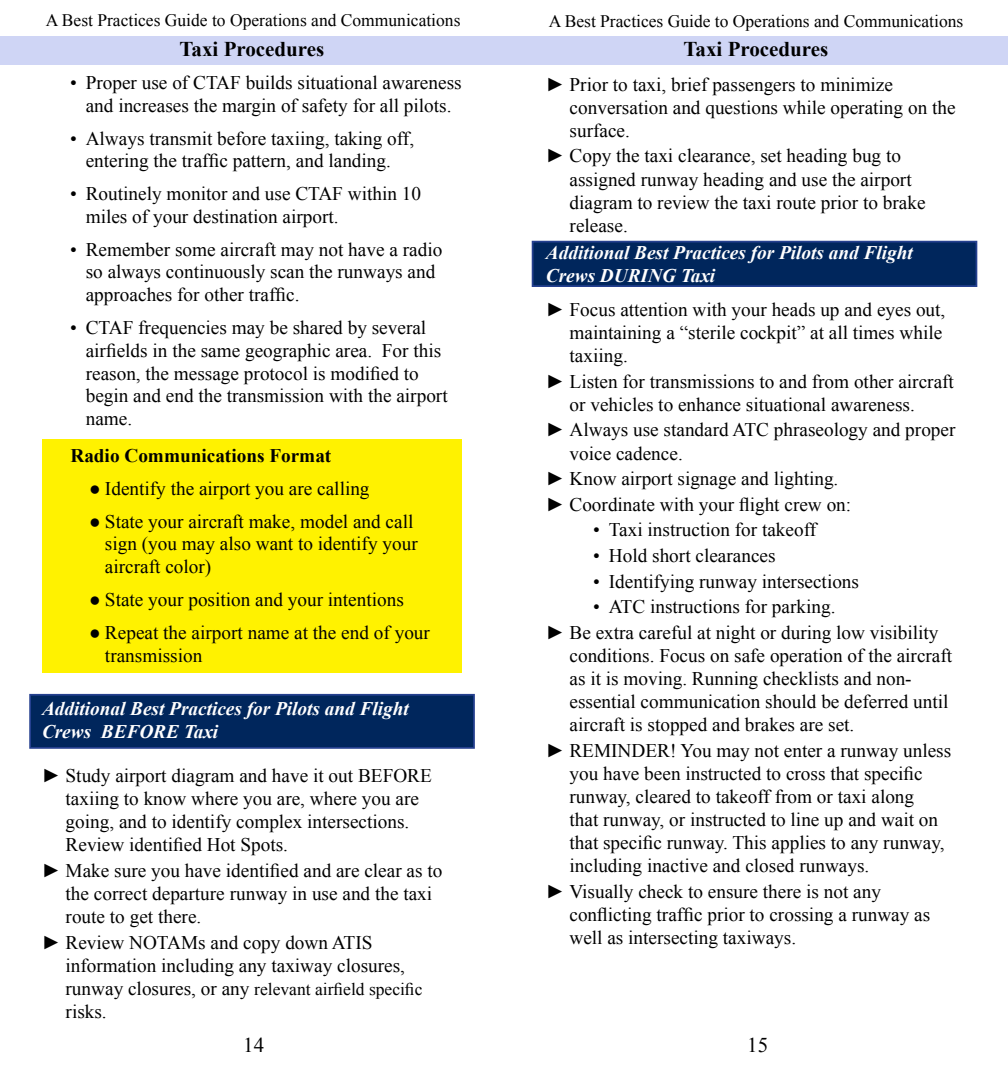
<style>
.page{position:relative;width:1008px;height:1071px;background:#fff}
.page>*{position:absolute;margin:0;border:0;box-sizing:border-box;transform-origin:0 0}
.t1{font:700 21px "Times New Roman";color:#000}
.t2{font:21px "Times New Roman";color:#000}
.t3{font:19.25px/23.1px "Times New Roman";color:#000}
.t4{font:italic 700 19.25px/23.1px "Times New Roman";color:#fff}
.t5{font:700 19.25px "Times New Roman";color:#000}
.t6{font:17.5px "Times New Roman";color:#000}
.s1{font-size:19.25px}
</style>
<div class="page">
<div style="left:504px;top:36px;width:504px;height:29px;background:#cfd5f5"></div>
<div style="left:0;top:36px;width:504px;height:29px;background:#cfd5f5"></div>
<div style="left:532px;top:241px;width:445px;height:46px;background:#00265c;border:2px solid #25408f"></div>
<div style="left:42px;top:439px;width:420px;height:234px;background:#fff200"></div>
<div style="left:29px;top:694px;width:446px;height:55px;background:#00265c;border:2px solid #25408f"></div>
<p class="t6" style="left:46px;top:8px;width:416px">A Best Practices Guide to Operations and Communications</p>
<p class="t1" style="left:180px;top:35px;width:146px">Taxi Procedures</p>
<p class="t3" style="left:70px;top:71px;width:393px;text-align:center">• Proper use of CTAF builds situational awareness and increases the margin of safety for all pilots.</p>
<p class="t3" style="left:70px;top:126px;width:346px;text-align:center">• Always transmit before taxiing, taking off, entering the traffic pattern, and landing.</p>
<p class="t3" style="left:86px;top:182px;width:337px;text-indent:-16px">• Routinely monitor and use CTAF within 10 miles of your destination airport.</p>
<p class="t3" style="left:86px;top:238px;width:358px;text-indent:-16px">• Remember some aircraft may not have a radio so always continuously scan the runways and approaches for other traffic.</p>
<p class="t3" style="left:86px;top:316px;width:363px;text-indent:-16px">• CTAF frequencies may be shared by several airfields in the same geographic area. For this reason, the message protocol is modified to begin and end the transmission with the airport name.</p>
<p class="t5" style="left:70px;top:442px;width:262px">Radio Communications Format</p>
<p class="t3" style="left:89px;top:477px;width:282px">● Identify the airport you are calling</p>
<p class="t3" style="left:105px;top:510px;width:314px;text-indent:-16px">● State your aircraft make, model and call sign (you may also want to identify your aircraft color)</p>
<p class="t3" style="left:89px;top:588px;width:316px">● State your position and your intentions</p>
<p class="t3" style="left:105px;top:621px;width:327px;text-indent:-16px">● Repeat the airport name at the end of your transmission</p>
<p class="t4" style="left:42px;top:696px;width:368px">Additional Best Practices for Pilots and Flight<br>Crews BEFORE Taxi</p>
<p class="t3" style="left:66px;top:764px;width:368px;text-indent:-24px">► Study airport diagram and have it out BEFORE taxiing to know where you are, where you are going, and to identify complex intersections.<br>Review identified Hot Spots.</p>
<p class="t3" style="left:66px;top:859px;width:378px;text-indent:-24px">► Make sure you have identified and are clear as to the correct departure runway in use and the taxi route to get there.</p>
<p class="t3" style="left:66px;top:930px;width:341px;text-indent:-24px">► Review NOTAMs and copy down ATIS information including any taxiway closures,</p>
<p class="t6" style="left:66px;top:977px;width:358px"><span class="s1">runway closures, or any</span> relevant airfield specific</p>
<p class="t3" style="left:66px;top:1000px;width:43px">risks.</p>
<p class="t6" style="left:549px;top:10px;width:416px">A Best Practices Guide to Operations and Communications</p>
<p class="t1" style="left:684px;top:35px;width:146px">Taxi Procedures</p>
<p class="t3" style="left:570px;top:72px;width:388px;text-indent:-24px">► Prior to taxi, brief passengers to minimize conversation and questions while operating on the surface.</p>
<p class="t3" style="left:570px;top:144px;width:358px;text-indent:-24px">► Copy the taxi clearance, set heading bug to assigned runway heading and use the airport diagram to review the taxi route prior to brake release.</p>
<p class="t4" style="left:546px;top:240px;width:368px">Additional Best Practices for Pilots and Flight<br>Crews DURING Taxi</p>
<p class="t3" style="left:570px;top:298px;width:377px;text-indent:-24px">► Focus attention with your heads up and eyes out, maintaining a “sterile cockpit” at all times while taxiing.</p>
<p class="t3" style="left:570px;top:369px;width:386px;text-indent:-24px">► Listen for transmissions to and from other aircraft or vehicles to enhance situational awareness.</p>
<p class="t3" style="left:570px;top:418px;width:388px;text-indent:-24px">► Always use standard ATC phraseology and proper voice cadence.</p>
<p class="t3" style="left:546px;top:466px;width:307px;line-height:25.6px">► Know airport signage and lighting. ► Coordinate with your flight crew on:</p>
<p class="t3" style="left:593px;top:518px;width:225px">• Taxi instruction for takeoff</p>
<p class="t3" style="left:593px;top:544px;width:184px">• Hold short clearances</p>
<p class="t3" style="left:593px;top:569px;width:267px">• Identifying runway intersections</p>
<p class="t3" style="left:546px;top:594px;width:394px;line-height:25.6px;text-indent:47px">• ATC instructions for parking.<br>► Be extra careful at night or during low visibility</p>
<p class="t3" style="left:569px;top:644px;width:384px">conditions. Focus on safe operation of the aircraft as it is moving. Running checklists and non&shy;essential communication should be deferred until aircraft is stopped and brakes are set.</p>
<p class="t3" style="left:569px;top:739px;width:383px;text-indent:-24px">► REMINDER! You may not enter a runway unless you have been instructed to cross that specific runway, cleared to takeoff from or taxi along<br>that runway, or instructed to line up and wait on that specific runway. This applies to any runway, including inactive and closed runways.</p>
<p class="t3" style="left:569px;top:880px;width:362px;text-indent:-24px">► Visually check to ensure there is not any conflicting traffic prior to crossing a runway as well as intersecting taxiways.</p>
<p class="t2" style="left:243px;top:1031px;width:22px">14</p>
<p class="t2" style="left:747px;top:1031px;width:22px">15</p>
</div>
